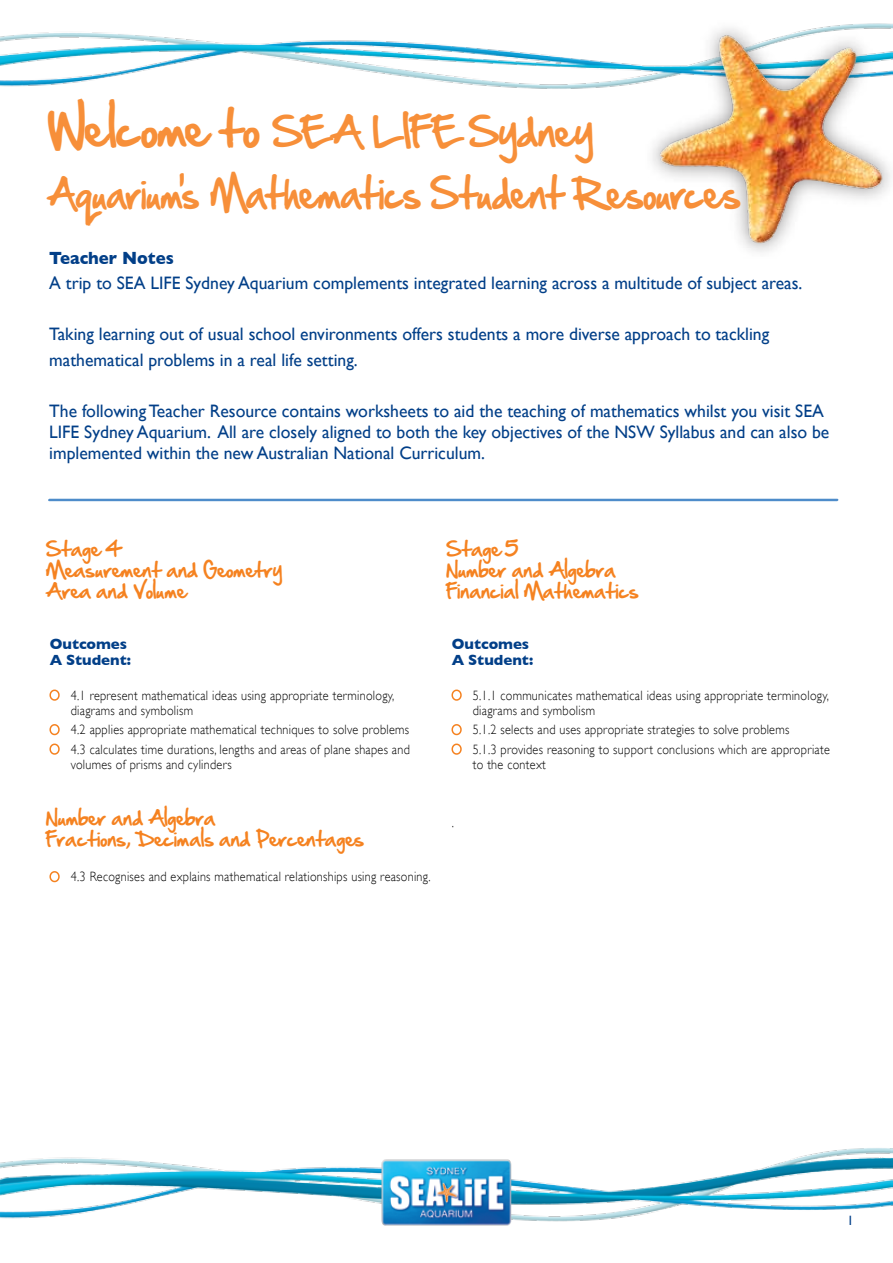
<style>
.page{position:relative;width:893px;height:1263px;background:#fff}
.page>*{position:absolute;margin:0;border:0;box-sizing:border-box;transform-origin:0 0}
.t1{font:37.5px "Hand Of Sean";letter-spacing:-.015em;color:#f78f39;scale:.9 1}
.t2{font:36px "Hand Of Sean";letter-spacing:-.015em;color:#f78f39}
.t3{font:18px/25.5px "Gill Sans";color:#023f88}
.t4{font:18px/21px "Hand Of Sean";color:#f58220}
.t5{font:700 15px/16.5px "Gill Sans";letter-spacing:-.005em;color:#023f88}
.t6{font:300 13.5px/15px "Gill Sans";letter-spacing:.025em;color:#000;scale:.9 1}
.t7{font:13.5px "Gill Sans";color:#023f88}
.s1{font-size:43.5px}
.s2{font-size:36px}
.s3{font-weight:700}
</style>
<div class="page">
<img style="left:0;top:1148px;width:893px;height:74px">
<img style="left:0;top:32px;width:630px;height:57px">
<img style="left:630px;top:23px;width:263px;height:229px">
<img style="left:656px;top:31px;width:230px;height:215px">
<img style="left:381px;top:1159px;width:130px;height:67px">
<hr style="left:48px;top:499px;width:791px;height:2px;background:#4e8cca">
<svg style="left:49px;top:689px;width:11px;height:12px"></svg>
<svg style="left:49px;top:724px;width:11px;height:12px"></svg>
<svg style="left:49px;top:743px;width:11px;height:12px"></svg>
<svg style="left:49px;top:871px;width:11px;height:12px"></svg>
<svg style="left:451px;top:689px;width:11px;height:12px"></svg>
<svg style="left:451px;top:724px;width:11px;height:12px"></svg>
<svg style="left:451px;top:743px;width:11px;height:12px"></svg>
<p class="t2" style="left:48px;top:100px;width:547px"><span class="s1">Welcome to</span> SEA LIFE Sydney</p>
<p class="t1" style="left:48px;top:159px;width:771px"><span class="s2">Aquarium’s</span> Mathematics Student Resources</p>
<p class="t3" style="left:49px;top:245px;width:755px"><span class="s3">Teacher Notes<br></span>A trip to SEA LIFE Sydney Aquarium complements integrated learning across a multitude of subject areas.</p>
<p class="t3" style="left:49px;top:321px;width:721px">Taking learning out of usual school environments offers students a more diverse approach to tackling mathematical problems in a real life setting.</p>
<p class="t3" style="left:49px;top:400px;width:782px;line-height:21px">The following Teacher Resource contains worksheets to aid the teaching of mathematics whilst you visit SEA<br>LIFE Sydney Aquarium. All are closely aligned to both the key objectives of the NSW Syllabus and can also be implemented within the new Australian National Curriculum.</p>
<p class="t4" style="left:46px;top:538px;width:237px">Stage 4<br>Measurement and Geometry<br>Area and Volume</p>
<p class="t4" style="left:446px;top:538px;width:194px">Stage 5<br>Number and Algebra<br>Financial Mathematics</p>
<p class="t5" style="left:50px;top:635px;width:83px">Outcomes<br>A Student:</p>
<p class="t6" style="left:71px;top:688px;width:361px">4.1 represent mathematical ideas using appropriate terminology, diagrams and symbolism</p>
<p class="t6" style="left:71px;top:720px;width:378px;line-height:19.5px">4.2 applies appropriate mathematical techniques to solve problems<br>4.3 calculates time durations, lengths and areas of plane shapes and</p>
<p class="t6" style="left:71px;top:757px;width:180px">volumes of prisms and cylinders</p>
<p class="t4" style="left:46px;top:807px;width:319px">Number and Algebra<br>Fractions, Decimals and Percentages</p>
<p class="t6" style="left:71px;top:869px;width:401px">4.3 Recognises and explains mathematical relationships using reasoning.</p>
<p class="t5" style="left:452px;top:635px;width:83px">Outcomes<br>A Student:</p>
<p class="t6" style="left:473px;top:688px;width:397px">5.1.1 communicates mathematical ideas using appropriate terminology, diagrams and symbolism</p>
<p class="t6" style="left:473px;top:720px;width:398px;line-height:19.5px">5.1.2 selects and uses appropriate strategies to solve problems<br>5.1.3 provides reasoning to support conclusions which are appropriate</p>
<p class="t6" style="left:473px;top:757px;width:83px">to the context</p>
<p class="t6" style="left:452px;top:815px;width:4px">.</p>
<p class="t7" style="left:847px;top:1212px;width:8px">1</p>
</div>
